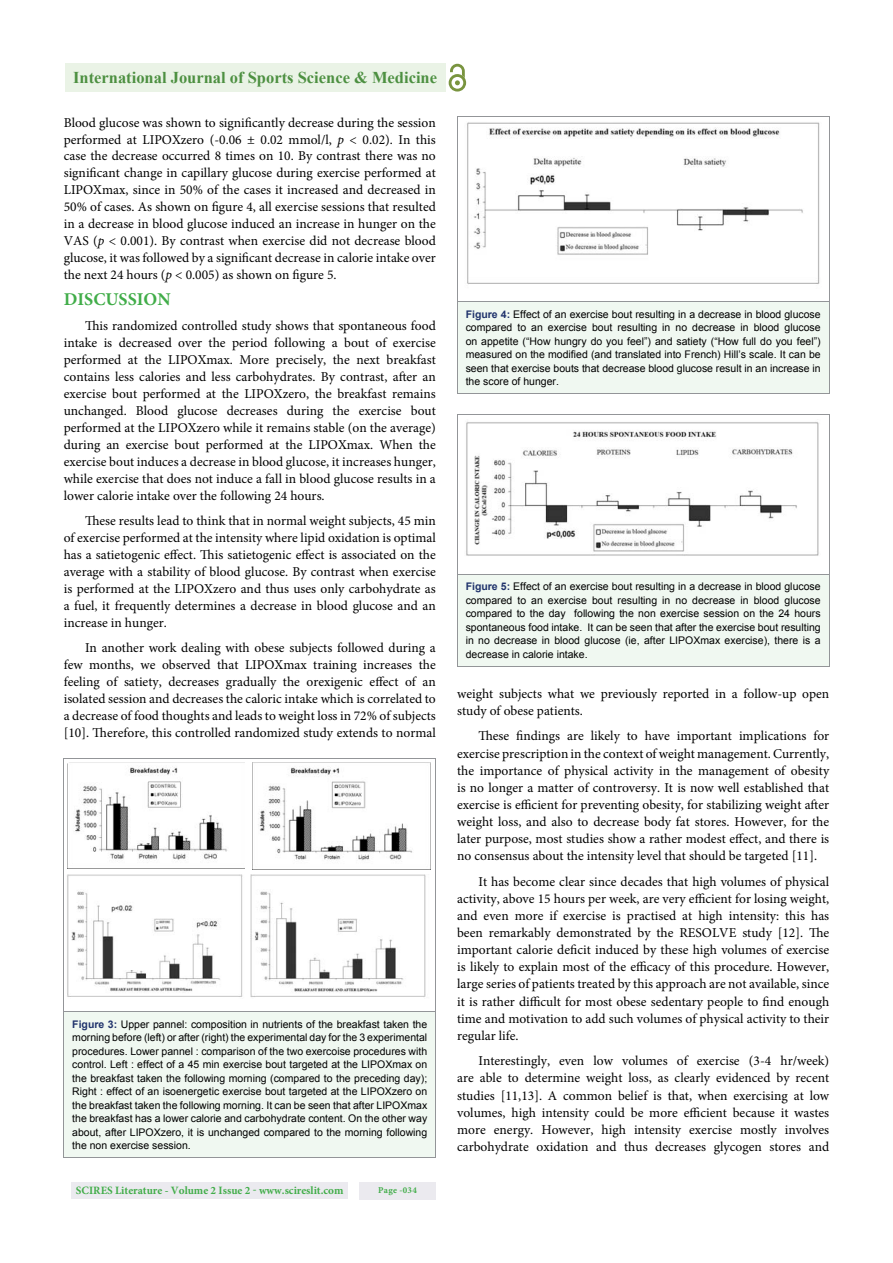
<style>
.page{position:relative;width:893px;height:1263px;background:#fff}
.page>*{position:absolute;margin:0;border:0;box-sizing:border-box;transform-origin:0 0}
.t1{font:700 18px "Minion Pro";color:#41ad49}
.t2{font:700 16.5px "Times New Roman";color:#4d9041}
.t3{font:13.5px/17px "Minion Pro";color:#000;text-align:justify}
.t4{font:700 11.25px "Minion Pro";color:#41ad49}
.t5{font:10.5px/13.5px "Arial";color:#000;text-align:justify}
.t6{font:700 9px "Minion Pro";letter-spacing:.03em;color:#41ad49}
.s1{font-style:italic}
.s2{font-weight:700;color:#20336c}
</style>
<div class="page">
<div style="left:65px;top:64px;width:381px;height:28px;background:#eaf3e6"></div>
<img style="left:449px;top:78px;width:17px;height:14px">
<svg style="left:450px;top:64px;width:15px;height:21px"></svg>
<div style="left:72px;top:1182px;width:276px;height:17px;background:#ebeaef"></div>
<div style="left:359px;top:1182px;width:77px;height:17px;background:#ebeaef"></div>
<div style="left:64px;top:1012px;width:372px;height:146px;background:#f0f8f1"></div>
<hr style="left:64px;top:758px;width:1px;height:254px;background:#939598">
<hr style="left:436px;top:758px;width:1px;height:254px;background:#939598">
<hr style="left:64px;top:1012px;width:372px;height:1px;background:#939598">
<hr style="left:64px;top:1012px;width:1px;height:146px;background:#939598">
<hr style="left:436px;top:1012px;width:1px;height:146px;background:#939598">
<hr style="left:64px;top:1158px;width:372px;height:1px;background:#939598">
<img style="left:68px;top:767px;width:177px;height:102px">
<img style="left:252px;top:763px;width:160px;height:106px">
<img style="left:67px;top:875px;width:359px;height:122px">
<div style="left:457px;top:301px;width:372px;height:93px;background:#f0f8f1"></div>
<hr style="left:457px;top:394px;width:372px;height:1px;background:#939598">
<img style="left:464px;top:121px;width:358px;height:168px;border-radius:4px">
<div style="left:457px;top:574px;width:372px;height:92px;background:#f0f8f1"></div>
<hr style="left:457px;top:574px;width:372px;height:1px;background:#939598">
<hr style="left:457px;top:666px;width:372px;height:1px;background:#939598">
<img style="left:464px;top:419px;width:358px;height:143px;border-radius:4px">
<p class="t2" style="left:73px;top:69px;width:365px">International Journal of Sports Science &amp; Medicine</p>
<p class="t3" style="left:64px;top:115px;width:374px">Blood glucose was shown to significantly decrease during the session performed at LIPOXzero (-0.06 ± 0.02 mmol/l, <span class="s1">p</span> &lt; 0.02). In this case the decrease occurred 8 times on 10. By contrast there was no significant change in capillary glucose during exercise performed at LIPOXmax, since in 50% of the cases it increased and decreased in 50% of cases. As shown on figure 4, all exercise sessions that resulted in a decrease in blood glucose induced an increase in hunger on the VAS (<span class="s1">p</span> &lt; 0.001). By contrast when exercise did not decrease blood glucose, it was followed by a significant decrease in calorie intake over the next 24 hours (<span class="s1">p</span> &lt; 0.005) as shown on figure 5.</p>
<h1 class="t1" style="left:64px;top:292px;width:108px">DISCUSSION</h1>
<p class="t3" style="left:64px;top:318px;width:374px;text-indent:21px">This randomized controlled study shows that spontaneous food intake is decreased over the period following a bout of exercise performed at the LIPOXmax. More precisely, the next breakfast contains less calories and less carbohydrates. By contrast, after an exercise bout performed at the LIPOXzero, the breakfast remains unchanged. Blood glucose decreases during the exercise bout performed at the LIPOXzero while it remains stable (on the average) during an exercise bout performed at the LIPOXmax. When the exercise bout induces a decrease in blood glucose, it increases hunger, while exercise that does not induce a fall in blood glucose results in a lower calorie intake over the following 24 hours.</p>
<p class="t3" style="left:64px;top:513px;width:374px;text-indent:21px">These results lead to think that in normal weight subjects, 45 min of exercise performed at the intensity where lipid oxidation is optimal has a satietogenic effect. This satietogenic effect is associated on the average with a stability of blood glucose. By contrast when exercise is performed at the LIPOXzero and thus uses only carbohydrate as a fuel, it frequently determines a decrease in blood glucose and an increase in hunger.</p>
<p class="t3" style="left:64px;top:641px;width:374px;text-indent:21px">In another work dealing with obese subjects followed during a few months, we observed that LIPOXmax training increases the feeling of satiety, decreases gradually the orexigenic effect of an isolated session and decreases the caloric intake which is correlated to a decrease of food thoughts and leads to weight loss in 72% of subjects [10]. Therefore, this controlled randomized study extends to normal</p>
<p class="t5" style="left:72px;top:1017px;width:356px"><span class="s2">Figure 3:</span> Upper pannel: composition in nutrients of the breakfast taken the morning before (left) or after (right) the experimental day for the 3 experimental procedures. Lower pannel : comparison of the two exercoise procedures with control. Left : effect of a 45 min exercise bout targeted at the LIPOXmax on the breakfast taken the following morning (compared to the preceding day); Right : effect of an isoenergetic exercise bout targeted at the LIPOXzero on the breakfast taken the following morning. It can be seen that after LIPOXmax the breakfast has a lower calorie and carbohydrate content. On the other way about, after LIPOXzero, it is unchanged compared to the morning following the non exercise session.</p>
<p class="t4" style="left:76px;top:1186px;width:269px">SCIRES Literature - Volume 2 Issue 2 - www.scireslit.com</p>
<p class="t6" style="left:378px;top:1186px;width:40px">Page -034</p>
<p class="t5" style="left:466px;top:307px;width:356px"><span class="s2">Figure 4:</span> Effect of an exercise bout resulting in a decrease in blood glucose compared to an exercise bout resulting in no decrease in blood glucose on appetite (“How hungry do you feel”) and satiety (“How full do you feel”) measured on the modified (and translated into French) Hill’s scale. It can be seen that exercise bouts that decrease blood glucose result in an increase in the score of hunger.</p>
<p class="t5" style="left:466px;top:580px;width:356px"><span class="s2">Figure 5:</span> Effect of an exercise bout resulting in a decrease in blood glucose compared to an exercise bout resulting in no decrease in blood glucose compared to the day following the non exercise session on the 24 hours spontaneous food intake. It can be seen that after the exercise bout resulting in no decrease in blood glucose (ie, after LIPOXmax exercise), there is a decrease in calorie intake.</p>
<p class="t3" style="left:457px;top:686px;width:374px">weight subjects what we previously reported in a follow-up open study of obese patients.</p>
<p class="t3" style="left:457px;top:729px;width:374px;text-indent:21px">These findings are likely to have important implications for exercise prescription in the context of weight management. Currently, the importance of physical activity in the management of obesity is no longer a matter of controversy. It is now well established that exercise is efficient for preventing obesity, for stabilizing weight after weight loss, and also to decrease body fat stores. However, for the later purpose, most studies show a rather modest effect, and there is no consensus about the intensity level that should be targeted [11].</p>
<p class="t3" style="left:457px;top:874px;width:374px;text-indent:21px">It has become clear since decades that high volumes of physical activity, above 15 hours per week, are very efficient for losing weight, and even more if exercise is practised at high intensity: this has been remarkably demonstrated by the RESOLVE study [12]. The important calorie deficit induced by these high volumes of exercise is likely to explain most of the efficacy of this procedure. However, large series of patients treated by this approach are not available, since it is rather difficult for most obese sedentary people to find enough time and motivation to add such volumes of physical activity to their regular life.</p>
<p class="t3" style="left:457px;top:1054px;width:374px;text-indent:21px">Interestingly, even low volumes of exercise (3-4 hr/week) are able to determine weight loss, as clearly evidenced by recent studies [11,13]. A common belief is that, when exercising at low volumes, high intensity could be more efficient because it wastes more energy. However, high intensity exercise mostly involves carbohydrate oxidation and thus decreases glycogen stores and</p>
</div>
